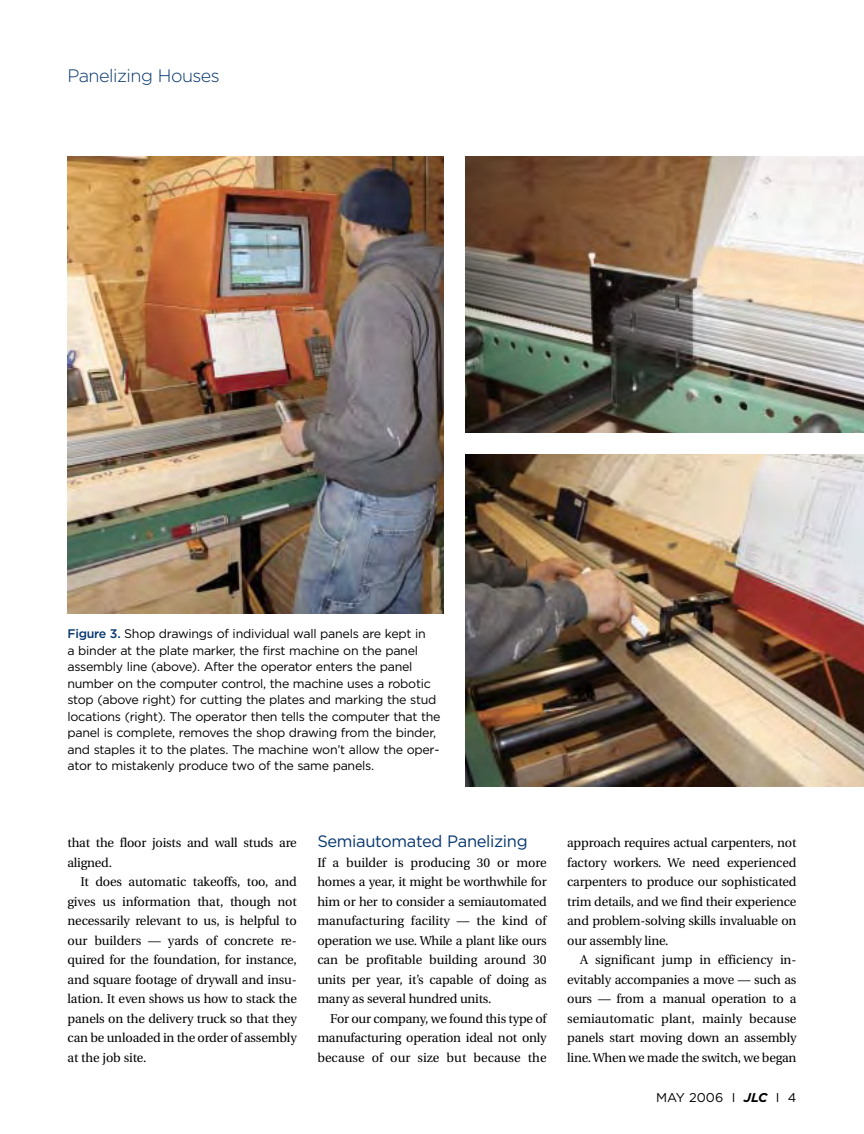
<style>
.page{position:relative;width:864px;height:1134px;background:#fff}
.page>*{position:absolute;margin:0;border:0;box-sizing:border-box;transform-origin:0 0}
.t1{font:300 18px "Gotham";letter-spacing:-.03em;color:#07376f}
.t2{font:16.5px "Gotham";letter-spacing:-.02em;color:#07376f}
.t3{font:12.75px/19.5px "Utopia";letter-spacing:-.015em;color:#000;text-align:justify}
.t4{font:12.75px "Gotham";color:#000}
.t5{font:12.45px/16.5px "Gotham";letter-spacing:-.02em;color:#000}
.s1{font-weight:500;color:#07376f}
.s2{font-weight:700;font-style:italic}
</style>
<div class="page">
<img style="left:68px;top:157px;width:375px;height:457px">
<img style="left:466px;top:455px;width:398px;height:331px">
<img style="left:466px;top:157px;width:398px;height:275px">
<h1 class="t1" style="left:68px;top:69px;width:154px">Panelizing Houses</h1>
<p class="t5" style="left:68px;top:627px;width:375px"><span class="s1">Figure 3.</span> Shop drawings of individual wall panels are kept in<br>a binder at the plate marker, the first machine on the panel assembly line (above). After the operator enters the panel number on the computer control, the machine uses a robotic stop (above right) for cutting the plates and marking the stud locations (right). The operator then tells the computer that the panel is complete, removes the shop drawing from the binder, and staples it to the plates. The machine won’t allow the oper&shy;ator to mistakenly produce two of the same panels.</p>
<p class="t3" style="left:68px;top:835px;width:231px">that the floor joists and wall studs are aligned.</p>
<p class="t3" style="left:68px;top:874px;width:231px;text-indent:13px">It does automatic takeoffs, too, and gives us information that, though not necessarily relevant to us, is helpful to our builders — yards of concrete re&shy;quired for the foundation, for instance, and square footage of drywall and insu&shy;lation. It even shows us how to stack the panels on the delivery truck so that they can be unloaded in the order of assembly at the job site.</p>
<p class="t2" style="left:317px;top:835px;width:212px">Semiautomated Panelizing</p>
<p class="t3" style="left:317px;top:854px;width:231px">If a builder is producing 30 or more homes a year, it might be worthwhile for him or her to consider a semiautomated manufacturing facility — the kind of operation we use. While a plant like ours can be profitable building around 30 units per year, it’s capable of doing as many as several hundred units.</p>
<p class="t3" style="left:317px;top:1010px;width:231px;text-indent:13px">For our company, we found this type of manufacturing operation ideal not only because of our size but because the</p>
<p class="t3" style="left:567px;top:835px;width:231px">approach requires actual carpenters, not factory workers. We need experienced carpenters to produce our sophisticated trim details, and we find their experience and problem-solving skills invaluable on our assembly line.</p>
<p class="t3" style="left:567px;top:952px;width:231px;text-indent:13px">A significant jump in efficiency in&shy;evitably accompanies a move — such as ours — from a manual operation to a semiautomatic plant, mainly because panels start moving down an assembly line. When we made the switch, we began</p>
<p class="t4" style="left:656px;top:1093px;width:142px">MAY 2006 I <span class="s2">JLC</span> I 4</p>
</div>
